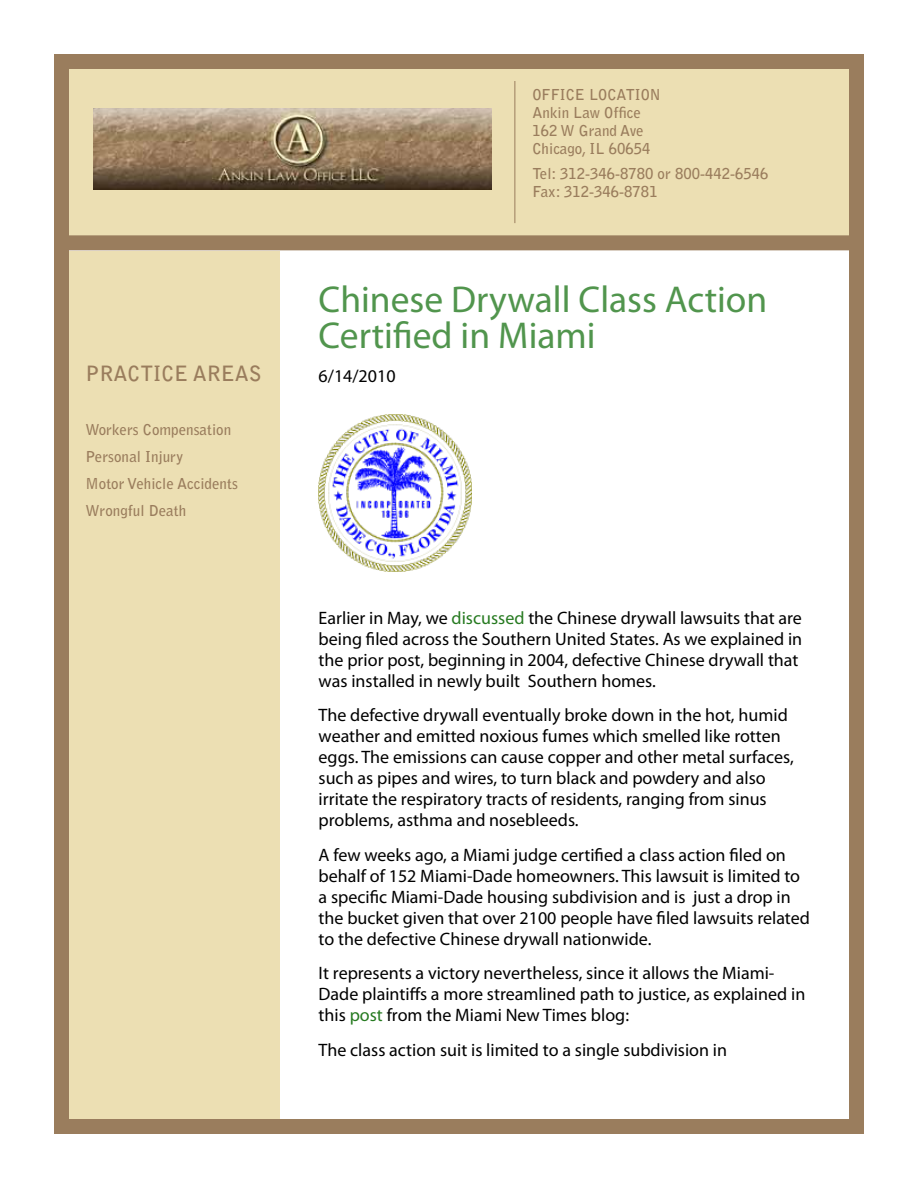
<style>
.page{position:relative;width:918px;height:1188px;background:#fff}
.page>*{position:absolute;margin:0;border:0;box-sizing:border-box;transform-origin:0 0}
.t1{font:37.5px/36px "Myriad Pro";color:#51954d}
.t2{font:700 21px "Bell Gothic Std";color:#9a7d5d}
.t3{font:18px/21px "Myriad Pro";color:#000}
.t4{font:700 15px/18px "Bell Gothic Std";color:#9a7d5d}
.s1{color:#267a20}
</style>
<div class="page">
<div style="left:54px;top:251px;width:225px;height:883px;background:#ecdfb3"></div>
<div style="left:54px;top:54px;width:810px;height:1080px;border:15px solid #9a7d5d"></div>
<div style="left:54px;top:54px;width:810px;height:196px;background:#ecdfb3;border:15px solid #9a7d5d"></div>
<img style="left:319px;top:414px;width:153px;height:157px">
<hr style="left:514px;top:81px;width:1px;height:142px;background:#9a7d5d">
<img style="left:93px;top:109px;width:399px;height:81px">
<p class="t2" style="left:86px;top:361px;width:178px">PRACTICE AREAS</p>
<p class="t4" style="left:86px;top:417px;width:154px;line-height:27px">Workers Compensation<br>Personal Injury<br>Motor Vehicle Accidents<br>Wrongful Death</p>
<p class="t4" style="left:532px;top:85px;width:130px">OFFICE LOCATION<br>Ankin Law Office<br>162 W Grand Ave<br>Chicago, IL 60654</p>
<p class="t4" style="left:532px;top:165px;width:237px">Tel: 312-346-8780 or 800-442-6546<br>Fax: 312-346-8781</p>
<h1 class="t1" style="left:319px;top:280px;width:450px">Chinese Drywall Class Action<br>Certified in Miami</h1>
<p class="t3" style="left:319px;top:365px;width:78px">6/14/2010</p>
<p class="t3" style="left:319px;top:607px;width:485px">Earlier in May, we <span class="s1">discussed</span> the Chinese drywall lawsuits that are being filed across the Southern United States. As we explained in the prior post, beginning in 2004, defective Chinese drywall that was installed in newly built Southern homes.</p>
<p class="t3" style="left:319px;top:704px;width:477px">The defective drywall eventually broke down in the hot, humid weather and emitted noxious fumes which smelled like rotten eggs. The emissions can cause copper and other metal surfaces, such as pipes and wires, to turn black and powdery and also irritate the respiratory tracts of residents, ranging from sinus problems, asthma and nosebleeds.</p>
<p class="t3" style="left:319px;top:844px;width:493px">A few weeks ago, a Miami judge certified a class action filed on behalf of 152 Miami-Dade homeowners. This lawsuit is limited to a specific Miami-Dade housing subdivision and is just a drop in the bucket given that over 2100 people have filed lawsuits related to the defective Chinese drywall nationwide.</p>
<p class="t3" style="left:319px;top:962px;width:488px">It represents a victory nevertheless, since it allows the Miami-<br>Dade plaintiffs a more streamlined path to justice, as explained in this <span class="s1">post</span> from the Miami New Times blog:</p>
<p class="t3" style="left:319px;top:1039px;width:410px">The class action suit is limited to a single subdivision in</p>
</div>
